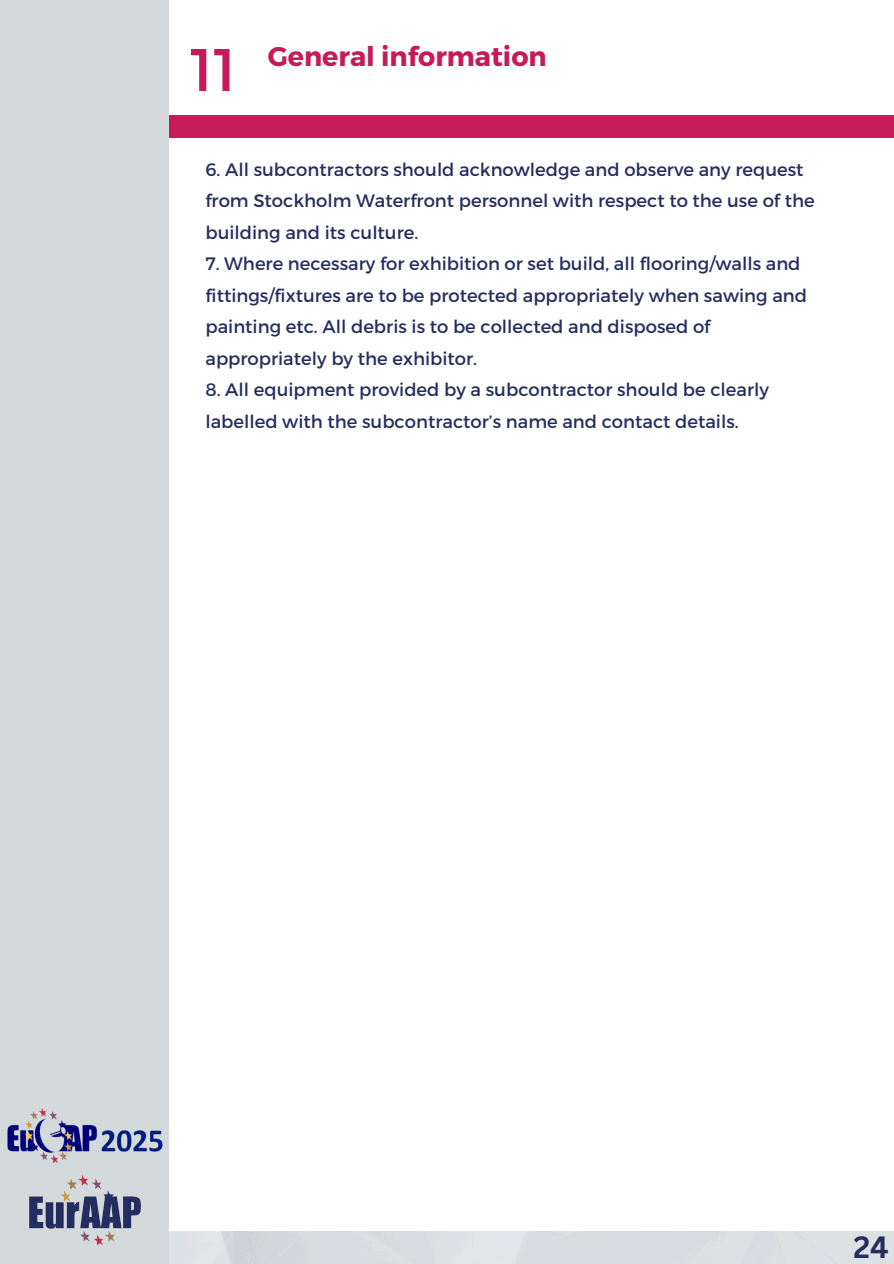
<style>
.page{position:relative;width:894px;height:1264px;background:#fff}
.page>*{position:absolute;margin:0;border:0;box-sizing:border-box;transform-origin:0 0}
.t1{font:60px "Montserrat";color:#c71a59}
.t2{font:700 30px "Canva Sans";color:#262e5f}
.t3{font:700 27px "Montserrat";color:#c71a59}
.t4{font:18px/31.5px "Montserrat";color:#262e5f}
</style>
<div class="page">
<div style="left:0;top:115px;width:893px;height:22px;background:#c71a59"></div>
<div style="left:0;top:0;width:169px;height:1263px;background:#d4d9dc"></div>
<img style="left:29px;top:1174px;width:112px;height:70px">
<img style="left:7px;top:1108px;width:155px;height:55px">
<p class="t1" style="left:190px;top:31px;width:48px">11</p>
<p class="t3" style="left:267px;top:39px;width:280px">General information</p>
<h1 class="t4" style="left:205px;top:153px;width:610px">6. All subcontractors should acknowledge and observe any request from Stockholm Waterfront personnel with respect to the use of the building and its culture.</h1>
<p class="t4" style="left:205px;top:247px;width:603px">7. Where necessary for exhibition or set build, all flooring/walls and fittings/fixtures are to be protected appropriately when sawing and painting etc. All debris is to be collected and disposed of appropriately by the exhibitor.</p>
<p class="t4" style="left:205px;top:373px;width:565px">8. All equipment provided by a subcontractor should be clearly labelled with the subcontractor’s name and contact details.</p>
<p class="t2" style="left:853px;top:1225px;width:37px">24</p>
</div>
